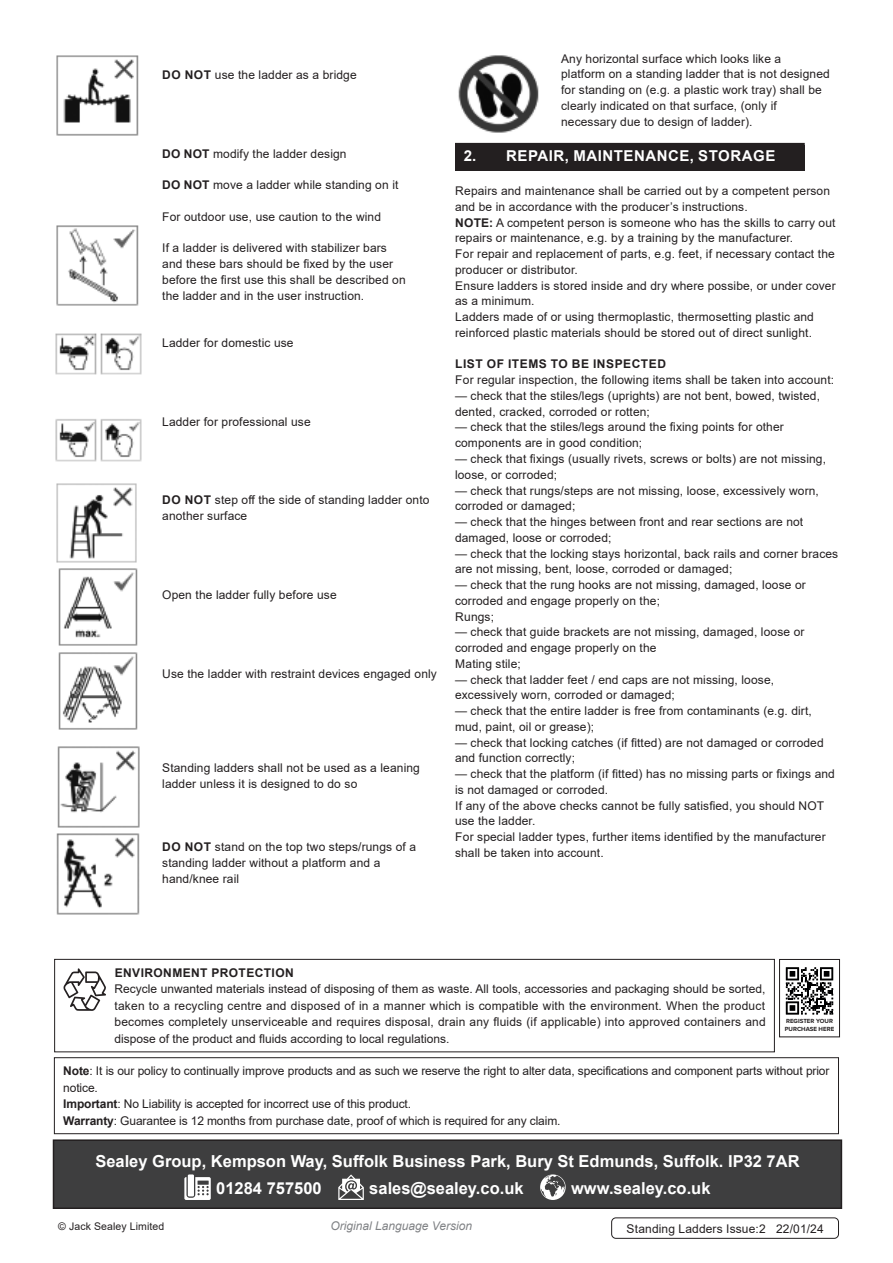
<style>
.page{position:relative;width:893px;height:1263px;background:#fff}
.page>*{position:absolute;margin:0;border:0;box-sizing:border-box;transform-origin:0 0}
.Footer_Contact_Information{font:700 16.5px "Arial";color:#fff}
.t1{font:700 15px "Arial";letter-spacing:.035em;color:#fff}
.Body{font:12px/15.8px "Arial";letter-spacing:.01em;color:#231f20}
.Enviroment_Protection_Body{font:12px/16.5px "Arial";color:#231f20;text-align:justify}
.Important_Notification_Body{font:12px/16.5px "Arial";letter-spacing:-.01em;color:#231f20}
.Body__Footer{font:12px "Arial";letter-spacing:.01em;color:#231f20}
.Body-2{font:700 12px "Arial";letter-spacing:.045em;color:#231f20}
.t2{font:italic 12px "Arial";color:#808285}
.Enviroment_Protection_Header{font:700 12px "Arial";letter-spacing:.035em;color:#231f20}
.Body__Justified__7pt{font:10.5px "Arial";letter-spacing:.01em;color:#231f20}
.t3{font:700 6.15px/7.2px "Proxima Nova";color:#231f20}
.s1{font-weight:700}
</style>
<div class="page">
<div style="left:455px;top:143px;width:350px;height:10px;border:2px solid #231f20"></div>
<img style="left:56px;top:55px;width:83px;height:81px">
<img style="left:56px;top:225px;width:83px;height:81px">
<img style="left:55px;top:333px;width:87px;height:42px">
<img style="left:55px;top:419px;width:87px;height:144px">
<img style="left:58px;top:568px;width:80px;height:78px">
<img style="left:58px;top:652px;width:80px;height:78px">
<img style="left:56px;top:833px;width:84px;height:82px">
<img style="left:458px;top:55px;width:81px;height:78px">
<img style="left:57px;top:746px;width:83px;height:82px">
<div style="left:611px;top:1217px;width:228px;height:22px;border:1px solid #231f20;border-radius:4px"></div>
<div style="left:53px;top:1140px;width:788px;height:68px;background:#3e3e3f"></div>
<svg style="left:184px;top:1177px;width:27px;height:23px"></svg>
<div style="left:188px;top:1174px;width:6px;height:22px;background:#fff"></div>
<svg style="left:338px;top:1174px;width:26px;height:26px"></svg>
<svg style="left:540px;top:1174px;width:26px;height:26px"></svg>
<div style="left:53px;top:1139px;width:789px;height:70px;border:2px solid #231f20"></div>
<div style="left:54px;top:959px;width:721px;height:93px;border:1px solid #231f20"></div>
<svg style="left:64px;top:968px;width:42px;height:43px"></svg>
<div style="left:54px;top:1057px;width:785px;height:77px;border:1px solid #231f20"></div>
<svg style="left:785px;top:967px;width:49px;height:48px"></svg>
<svg style="left:786px;top:967px;width:47px;height:48px"></svg>
<div style="left:779px;top:959px;width:61px;height:78px;border:1px solid #231f20"></div>
<div style="left:455px;top:146px;width:350px;height:25px;background:#231f20"></div>
<p class="Body" style="left:162px;top:67px;width:196px"><span class="s1">DO NOT</span> use the ladder as a bridge</p>
<p class="Body" style="left:162px;top:146px;width:186px"><span class="s1">DO NOT</span> modify the ladder design</p>
<p class="Body" style="left:162px;top:177px;width:238px"><span class="s1">DO NOT</span> move a ladder while standing on it</p>
<p class="Body" style="left:162px;top:209px;width:220px">For outdoor use, use caution to the wind</p>
<p class="Body" style="left:162px;top:240px;width:226px">If a ladder is delivered with stabilizer bars</p>
<p class="Body" style="left:162px;top:256px;width:232px">and these bars should be fixed by the user</p>
<p class="Body" style="left:162px;top:272px;width:245px">before the first use this shall be described on</p>
<p class="Body" style="left:162px;top:288px;width:203px">the ladder and in the user instruction.</p>
<p class="Body" style="left:162px;top:335px;width:133px">Ladder for domestic use</p>
<p class="Body" style="left:162px;top:414px;width:150px">Ladder for professional use</p>
<p class="Body" style="left:162px;top:492px;width:269px"><span class="s1">DO NOT</span> step off the side of standing ladder onto another surface</p>
<p class="Body" style="left:162px;top:587px;width:176px">Open the ladder fully before use</p>
<p class="Body" style="left:162px;top:666px;width:276px">Use the ladder with restraint devices engaged only</p>
<p class="Body" style="left:162px;top:760px;width:259px">Standing ladders shall not be used as a leaning ladder unless it is designed to do so</p>
<p class="Body" style="left:162px;top:839px;width:255px"><span class="s1">DO NOT</span> stand on the top two steps/rungs of a standing ladder without a platform and a hand/knee rail</p>
<p class="Body" style="left:561px;top:50px;width:270px">Any horizontal surface which looks like a<br>platform on a standing ladder that is not designed for standing on (e.g. a plastic work tray) shall be clearly indicated on that surface, (only if</p>
<p class="Body" style="left:561px;top:113px;width:193px">necessary due to design of ladder).</p>
<p class="t1" style="left:464px;top:146px;width:313px">2. REPAIR, MAINTENANCE, STORAGE</p>
<p class="Body" style="left:455px;top:183px;width:377px">Repairs and maintenance shall be carried out by a competent person and be in accordance with the producer’s instructions.</p>
<p class="Body" style="left:455px;top:215px;width:382px"><span class="s1">NOTE:</span> A competent person is someone who has the skills to carry out repairs or maintenance, e.g. by a training by the manufacturer.</p>
<p class="Body" style="left:455px;top:246px;width:381px">For repair and replacement of parts, e.g. feet, if necessary contact the producer or distributor.</p>
<p class="Body" style="left:455px;top:278px;width:382px">Ensure ladders is stored inside and dry where possibe, or under cover as a minimum.</p>
<p class="Body" style="left:455px;top:309px;width:360px">Ladders made of or using thermoplastic, thermosetting plastic and reinforced plastic materials should be stored out of direct sunlight.</p>
<p class="Body-2" style="left:455px;top:356px;width:212px">LIST OF ITEMS TO BE INSPECTED</p>
<p class="Body" style="left:455px;top:372px;width:380px">For regular inspection, the following items shall be taken into account:</p>
<p class="Body" style="left:455px;top:388px;width:366px">— check that the stiles/legs (uprights) are not bent, bowed, twisted, dented, cracked, corroded or rotten;</p>
<p class="Body" style="left:455px;top:419px;width:330px">— check that the stiles/legs around the fixing points for other components are in good condition;</p>
<p class="Body" style="left:455px;top:451px;width:373px">— check that fixings (usually rivets, screws or bolts) are not missing, loose, or corroded;</p>
<p class="Body" style="left:455px;top:482px;width:365px">— check that rungs/steps are not missing, loose, excessively worn, corroded or damaged;</p>
<p class="Body" style="left:455px;top:514px;width:350px">— check that the hinges between front and rear sections are not damaged, loose or corroded;</p>
<p class="Body" style="left:455px;top:545px;width:385px">— check that the locking stays horizontal, back rails and corner braces are not missing, bent, loose, corroded or damaged;</p>
<p class="Body" style="left:455px;top:577px;width:352px">— check that the rung hooks are not missing, damaged, loose or corroded and engage properly on the;</p>
<p class="Body" style="left:455px;top:608px;width:40px">Rungs;</p>
<p class="Body" style="left:455px;top:624px;width:351px">— check that guide brackets are not missing, damaged, loose or corroded and engage properly on the</p>
<p class="Body" style="left:455px;top:656px;width:67px">Mating stile;</p>
<p class="Body" style="left:455px;top:671px;width:321px">— check that ladder feet / end caps are not missing, loose, excessively worn, corroded or damaged;</p>
<p class="Body" style="left:455px;top:703px;width:358px">— check that the entire ladder is free from contaminants (e.g. dirt, mud, paint, oil or grease);</p>
<p class="Body" style="left:455px;top:734px;width:370px">— check that locking catches (if fitted) are not damaged or corroded and function correctly;</p>
<p class="Body" style="left:455px;top:766px;width:381px">— check that the platform (if fitted) has no missing parts or fixings and is not damaged or corroded.</p>
<p class="Body" style="left:455px;top:797px;width:371px">If any of the above checks cannot be fully satisfied, you should NOT use the ladder.</p>
<p class="Body" style="left:455px;top:829px;width:372px">For special ladder types, further items identified by the manufacturer shall be taken into account.</p>
<p class="Enviroment_Protection_Header" style="left:115px;top:964px;width:181px">ENVIRONMENT PROTECTION</p>
<p class="Enviroment_Protection_Body" style="left:115px;top:981px;width:653px">Recycle unwanted materials instead of disposing of them as waste. All tools, accessories and packaging should be sorted, taken to a recycling centre and disposed of in a manner which is compatible with the environment. When the product becomes completely unserviceable and requires disposal, drain any fluids (if applicable) into approved containers and dispose of the product and fluids according to local regulations.</p>
<p class="Important_Notification_Body" style="left:63px;top:1063px;width:768px"><span class="s1">Note</span>: It is our policy to continually improve products and as such we reserve the right to alter data, specifications and component parts without prior notice.</p>
<p class="Important_Notification_Body" style="left:63px;top:1096px;width:349px"><span class="s1">Important</span>: No Liability is accepted for incorrect use of this product.</p>
<p class="Important_Notification_Body" style="left:63px;top:1112px;width:499px"><span class="s1">Warranty</span>: Guarantee is 12 months from purchase date, proof of which is required for any claim.</p>
<p class="t3" style="left:785px;top:1017px;width:51px">REGISTER YOUR<br>PURCHASE HERE</p>
<p class="Footer_Contact_Information" style="left:95px;top:1149px;width:706px">Sealey Group, Kempson Way, Suffolk Business Park, Bury St Edmunds, Suffolk. IP32 7AR</p>
<p class="Footer_Contact_Information" style="left:216px;top:1176px;width:107px">01284 757500</p>
<p class="Footer_Contact_Information" style="left:369px;top:1176px;width:156px">sales@sealey.co.uk</p>
<p class="Footer_Contact_Information" style="left:571px;top:1176px;width:141px">www.sealey.co.uk</p>
<p class="Body__Justified__7pt" style="left:58px;top:1219px;width:108px">© Jack Sealey Limited</p>
<p class="t2" style="left:330px;top:1218px;width:143px">Original Language Version</p>
<p class="Body__Footer" style="left:627px;top:1220px;width:199px">Standing Ladders Issue:2 22/01/24</p>
</div>
